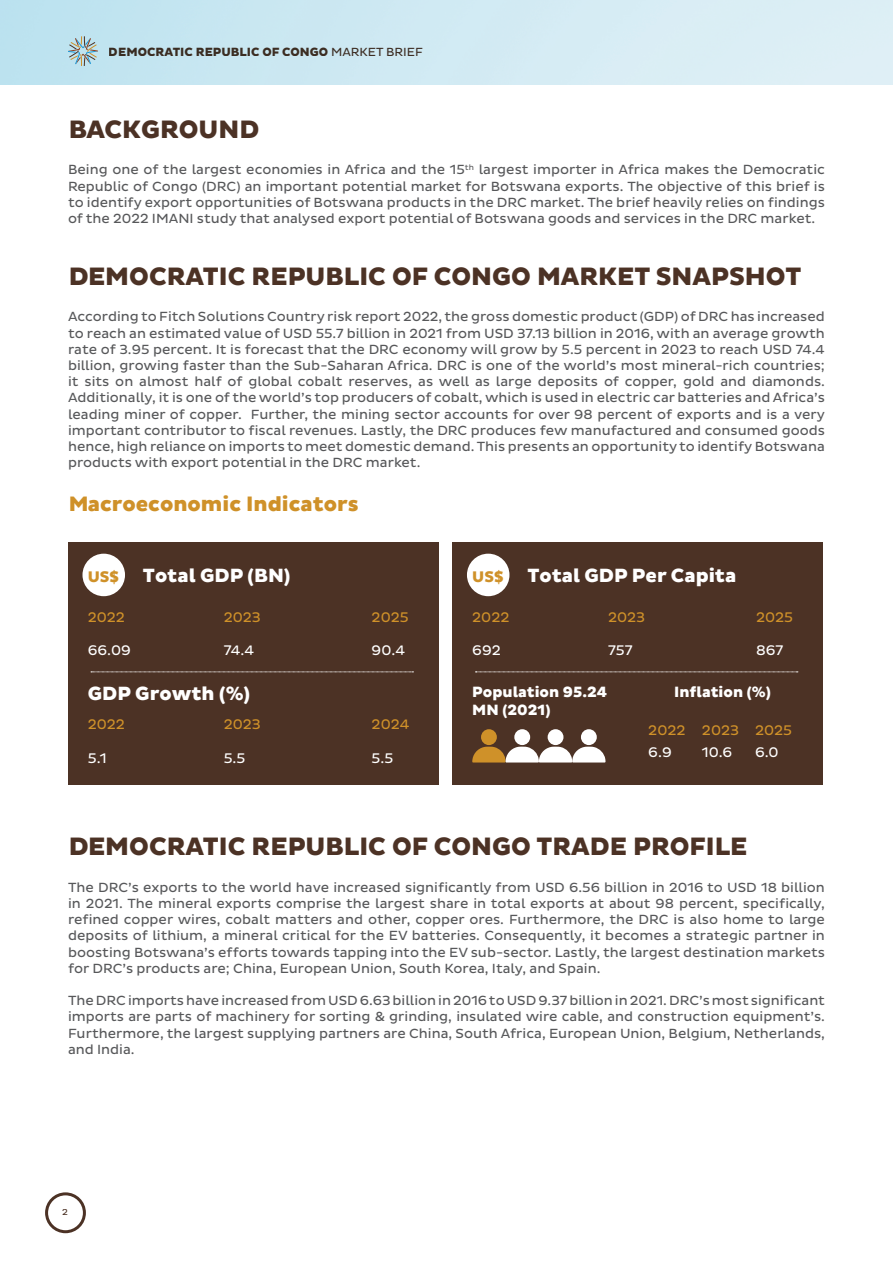
<style>
.page{position:relative;width:893px;height:1263px;background:#fff}
.page>*{position:absolute;margin:0;border:0;box-sizing:border-box;transform-origin:0 0}
.t1{font:800 25.35px "Pluto Sans W01";color:#4c3225}
.t2{font:800 21px "Pluto Sans W01";color:#cf9129}
.t3{font:800 19.35px "Pluto Sans W01";color:#fff}
.t4{font:800 15.45px "Pluto Sans W01";color:#cf9129}
.t5{font:800 15px/18px "Pluto Sans W01";color:#fff}
.t6{font:14.1px "Pluto Sans";color:#cf9129}
.t7{font:14.1px "Pluto Sans";color:#fff}
.t8{font:13.5px/16.2px "Pluto Sans";color:#57585a;text-align:justify}
.t9{font:800 12px "Pluto Sans W01";color:#4c3225}
.t10{font:9px "Pluto Sans";color:#4c3225}
.s1{font-family:"Pluto Sans";font-weight:400}
</style>
<div class="page">
<div style="left:45px;top:1192px;width:41px;height:41px;border:3px solid #4c3225;border-radius:50%"></div>
<svg style="left:68px;top:36px;width:30px;height:30px"></svg>
<div style="left:68px;top:542px;width:371px;height:243px;background:#4c3225"></div>
<div style="left:452px;top:542px;width:371px;height:243px;background:#4c3225"></div>
<div style="left:82px;top:554px;width:43px;height:42px;background:#fff;border-radius:50%"></div>
<div style="left:467px;top:554px;width:42px;height:42px;background:#fff;border-radius:50%"></div>
<svg style="left:91px;top:672px;width:322px;height:1px"></svg>
<svg style="left:475px;top:672px;width:323px;height:1px"></svg>
<div style="left:481px;top:729px;width:16px;height:16px;background:#cf9129;border-radius:50%"></div>
<div style="left:514px;top:729px;width:16px;height:16px;background:#fff;border-radius:50%"></div>
<div style="left:548px;top:729px;width:15px;height:16px;background:#fff;border-radius:50%"></div>
<svg style="left:472px;top:746px;width:134px;height:16px"></svg>
<div style="left:581px;top:729px;width:16px;height:16px;background:#fff;border-radius:50%"></div>
<p class="t9" style="left:109px;top:45px;width:315px">DEMOCRATIC REPUBLIC OF CONGO <span class="s1">MARKET BRIEF</span></p>
<h1 class="t1" style="left:68px;top:115px;width:193px">BACKGROUND</h1>
<p class="t8" style="left:68px;top:162px;width:758px">Being one of the largest economies in Africa and the 15<sup>th</sup> largest importer in Africa makes the Democratic Republic of Congo (DRC) an important potential market for Botswana exports. The objective of this brief is to identify export opportunities of Botswana products in the DRC market. The brief heavily relies on findings of the 2022 IMANI study that analysed export potential of Botswana goods and services in the DRC market.</p>
<h1 class="t1" style="left:68px;top:262px;width:735px">DEMOCRATIC REPUBLIC OF CONGO MARKET SNAPSHOT</h1>
<p class="t8" style="left:68px;top:309px;width:759px">According to Fitch Solutions Country risk report 2022, the gross domestic product (GDP) of DRC has increased to reach an estimated value of USD 55.7 billion in 2021 from USD 37.13 billion in 2016, with an average growth rate of 3.95 percent. It is forecast that the DRC economy will grow by 5.5 percent in 2023 to reach USD 74.4 billion, growing faster than the Sub-Saharan Africa. DRC is one of the world’s most mineral-rich countries; it sits on almost half of global cobalt reserves, as well as large deposits of copper, gold and diamonds.<br>Additionally, it is one of the world’s top producers of cobalt, which is used in electric car batteries and Africa’s leading miner of copper. Further, the mining sector accounts for over 98 percent of exports and is a very important contributor to fiscal revenues. Lastly, the DRC produces few manufactured and consumed goods hence, high reliance on imports to meet domestic demand. This presents an opportunity to identify Botswana products with export potential in the DRC market.</p>
<h2 class="t2" style="left:68px;top:492px;width:292px">Macroeconomic Indicators</h2>
<h3 class="t3" style="left:143px;top:565px;width:149px">Total GDP (BN)</h3>
<h3 class="t3" style="left:527px;top:565px;width:211px">Total GDP Per Capita</h3>
<p class="t4" style="left:88px;top:568px;width:33px">US$</p>
<p class="t4" style="left:472px;top:568px;width:33px">US$</p>
<p class="t6" style="left:88px;top:609px;width:39px">2022</p>
<p class="t6" style="left:472px;top:609px;width:39px">2022</p>
<p class="t6" style="left:224px;top:609px;width:39px">2023</p>
<p class="t6" style="left:608px;top:609px;width:39px">2023</p>
<p class="t6" style="left:372px;top:609px;width:39px">2025</p>
<p class="t6" style="left:756px;top:609px;width:39px">2025</p>
<p class="t7" style="left:88px;top:642px;width:45px">66.09</p>
<p class="t7" style="left:472px;top:642px;width:30px">692</p>
<p class="t7" style="left:372px;top:642px;width:35px">90.4</p>
<p class="t7" style="left:756px;top:642px;width:29px">867</p>
<p class="t7" style="left:224px;top:642px;width:32px">74.4</p>
<p class="t7" style="left:608px;top:642px;width:26px">757</p>
<h3 class="t3" style="left:88px;top:683px;width:164px">GDP Growth (%)</h3>
<p class="t5" style="left:472px;top:683px;width:136px">Population 95.24<br>MN (2021)</p>
<p class="t5" style="left:674px;top:683px;width:98px">Inflation (%)</p>
<p class="t6" style="left:88px;top:716px;width:39px">2022</p>
<p class="t6" style="left:224px;top:716px;width:39px">2023</p>
<p class="t6" style="left:372px;top:716px;width:39px">2024</p>
<p class="t6" style="left:648px;top:722px;width:39px">2022</p>
<p class="t7" style="left:648px;top:744px;width:25px">6.9</p>
<p class="t6" style="left:702px;top:722px;width:39px">2023</p>
<p class="t7" style="left:702px;top:744px;width:32px">10.6</p>
<p class="t6" style="left:755px;top:722px;width:39px">2025</p>
<p class="t7" style="left:755px;top:744px;width:25px">6.0</p>
<p class="t7" style="left:88px;top:750px;width:20px">5.1</p>
<p class="t7" style="left:224px;top:750px;width:23px">5.5</p>
<p class="t7" style="left:372px;top:750px;width:23px">5.5</p>
<h1 class="t1" style="left:68px;top:833px;width:681px">DEMOCRATIC REPUBLIC OF CONGO TRADE PROFILE</h1>
<p class="t8" style="left:68px;top:879px;width:758px">The DRC’s exports to the world have increased significantly from USD 6.56 billion in 2016 to USD 18 billion in 2021. The mineral exports comprise the largest share in total exports at about 98 percent, specifically, refined copper wires, cobalt matters and other, copper ores. Furthermore, the DRC is also home to large deposits of lithium, a mineral critical for the EV batteries. Consequently, it becomes a strategic partner in boosting Botswana’s efforts towards tapping into the EV sub-sector. Lastly, the largest destination markets for DRC’s products are; China, European Union, South Korea, Italy, and Spain.</p>
<p class="t8" style="left:68px;top:993px;width:758px">The DRC imports have increased from USD 6.63 billion in 2016 to USD 9.37 billion in 2021. DRC’s most significant imports are parts of machinery for sorting &amp; grinding, insulated wire cable, and construction equipment’s.<br>Furthermore, the largest supplying partners are China, South Africa, European Union, Belgium, Netherlands, and India.</p>
<p class="t10" style="left:62px;top:1207px;width:7px">2</p>
</div>
